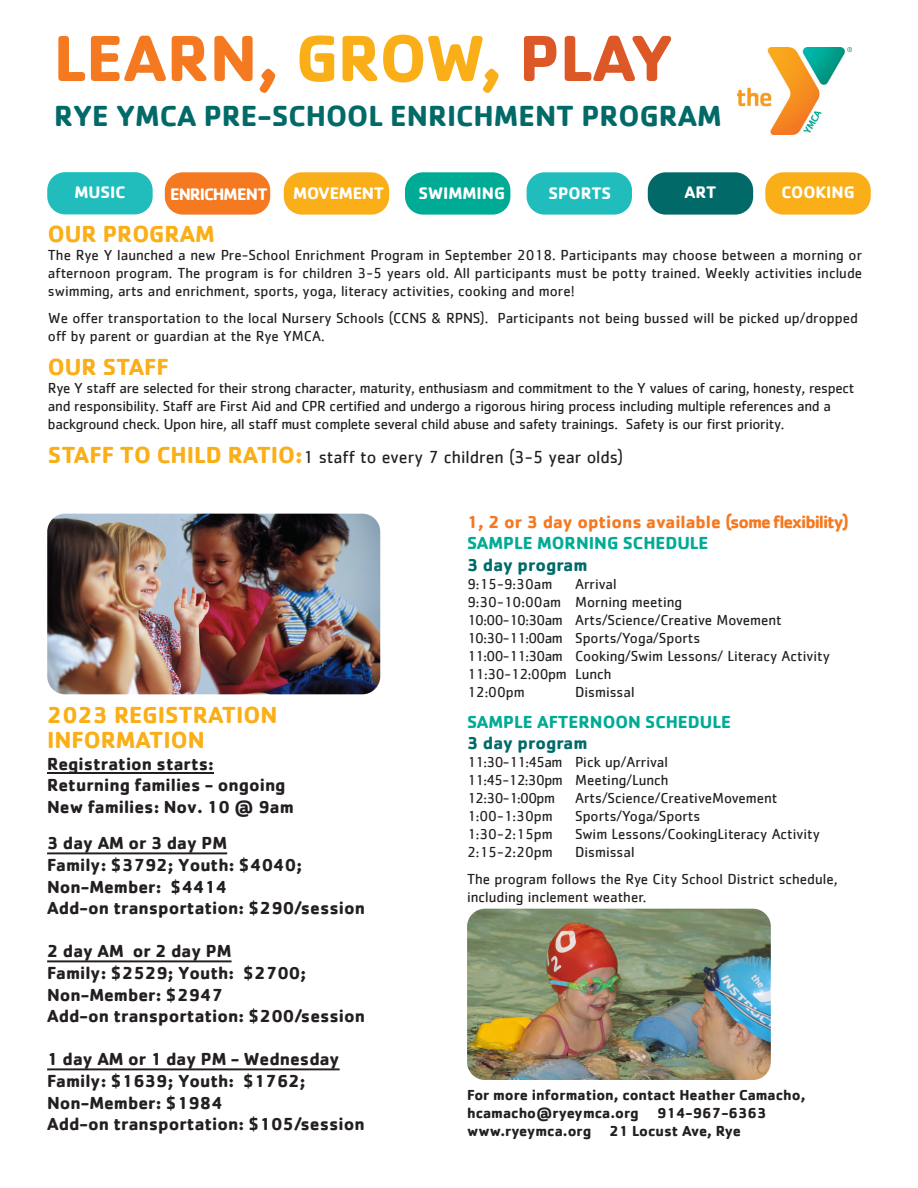
<style>
.page{position:relative;width:918px;height:1188px;background:#fff}
.page>*{position:absolute;margin:0;border:0;box-sizing:border-box;transform-origin:0 0}
.t1{font:700 67.5px "Cachet";color:#f47921}
.t2{font:700 30px "Cachet";color:#016a69}
.t3{font:700 24px/25.5px "Cachet";color:#faaf18}
.t4{font:700 18px/21.6px "Cachet";color:#231f20}
.t5{font:18px "Cachet";color:#231f20}
.t6{font:700 18px "Cachet";color:#00ab95}
.t7{font:700 18px "Cachet";color:#f47921}
.t8{font:700 18px "Cachet";color:#016a69}
.t9{font:700 17.25px "Cachet";color:#fff}
.t10{font:700 17.25px "Cachet";letter-spacing:-.06em;color:#fff}
.t11{font:700 17.25px "Cachet";letter-spacing:-.02em;color:#fff}
.t12{font:15px/18px "Cachet";color:#231f20}
.t13{font:15px/18px "Cachet";letter-spacing:-.02em;color:#231f20}
.t14{font:700 15px/18px "Cachet";color:#231f20}
.s1{color:#faaf18}
.s2{color:#dd5827}
.s3{font-weight:700;font-size:24px;color:#faaf18}
.s4{font-style:inherit}
</style>
<div class="page">
<img style="left:737px;top:47px;width:114px;height:87px">
<img style="left:467px;top:909px;width:304px;height:171px">
<div style="left:47px;top:172px;width:106px;height:42px;background:#21bdbd;border-radius:18px"></div>
<div style="left:165px;top:172px;width:105px;height:43px;background:#f47921;border-radius:18px"></div>
<div style="left:284px;top:172px;width:105px;height:43px;background:#faaf18;border-radius:18px"></div>
<div style="left:405px;top:172px;width:105px;height:43px;background:#00ab95;border-radius:18px"></div>
<div style="left:765px;top:172px;width:106px;height:43px;background:#faaf18;border-radius:18px"></div>
<div style="left:648px;top:172px;width:105px;height:43px;background:#016a69;border-radius:18px"></div>
<div style="left:527px;top:172px;width:105px;height:43px;background:#21bdbd;border-radius:18px"></div>
<img style="left:47px;top:514px;width:333px;height:180px">
<hr style="left:48px;top:772px;width:166px;height:2px;background:#231f20">
<hr style="left:47px;top:852px;width:180px;height:2px;background:#231f20">
<hr style="left:47px;top:960px;width:185px;height:2px;background:#231f20">
<hr style="left:47px;top:1068px;width:293px;height:2px;background:#231f20">
<p class="t1" style="left:54px;top:15px;width:621px">LEARN, <span class="s1">GROW,</span> <span class="s2">PLAY</span></p>
<p class="t2" style="left:54px;top:96px;width:669px">RYE YMCA PRE-SCHOOL ENRICHMENT PROGRAM</p>
<p class="t9" style="left:74px;top:181px;width:53px">MUSIC</p>
<p class="t10" style="left:170px;top:183px;width:99px">ENRICHMENT</p>
<p class="t11" style="left:293px;top:182px;width:92px">MOVEMENT</p>
<p class="t9" style="left:418px;top:182px;width:88px">SWIMMING</p>
<p class="t9" style="left:549px;top:182px;width:64px">SPORTS</p>
<p class="t9" style="left:685px;top:181px;width:33px">ART</p>
<p class="t9" style="left:781px;top:181px;width:75px">COOKING</p>
<p class="t3" style="left:48px;top:220px;width:168px">OUR PROGRAM</p>
<p class="t12" style="left:48px;top:245px;width:816px;text-align:justify">The Rye Y launched a new Pre-School Enrichment Program in September 2018. Participants may choose between a morning or afternoon program. The program is for children 3-5 years old. All participants must be potty trained. Weekly activities include swimming, arts and enrichment, sports, yoga, literacy activities, cooking and more!</p>
<p class="t12" style="left:48px;top:308px;width:811px">We offer transportation to the local Nursery Schools (CCNS &amp; RPNS). Participants not being bussed will be picked up/dropped off by parent or guardian at the Rye YMCA.</p>
<p class="t3" style="left:48px;top:353px;width:122px">OUR STAFF</p>
<p class="t13" style="left:48px;top:378px;width:808px">Rye Y staff are selected for their strong character, maturity, enthusiasm and commitment to the Y values of caring, honesty, respect and responsibility. Staff are First Aid and CPR certified and undergo a rigorous hiring process including multiple references and a background check. Upon hire, all staff must complete several child abuse and safety trainings. Safety is our first priority.</p>
<p class="t5" style="left:48px;top:447px;width:577px"><span class="s3">STAFF TO CHILD RATIO:</span>1 staff to every <span class="s4">7</span> children (3-5 year olds)</p>
<p class="t3" style="left:47px;top:701px;width:232px"><span class="s4">202</span>3 REGISTRATION<br>INFORMATION</p>
<p class="t4" style="left:47px;top:752px;width:248px">Registration starts:<br>Returning families - ongoing<br>New families: Nov. 10 @ 9am</p>
<p class="t4" style="left:47px;top:832px;width:319px">3 day AM or 3 day PM<br>Family: $3792; Youth: $4040;<br>Non-Member: $4414<br>Add-on transportation: $290/session</p>
<p class="t4" style="left:47px;top:940px;width:320px">2 day AM or 2 day PM<br>Family: $2529; Youth: $2700;<br>Non-Member: $2947<br>Add-on transportation: $200/session</p>
<p class="t4" style="left:47px;top:1048px;width:319px">1 day AM or 1 day PM - Wednesday<br>Family: $1639; Youth: $1762;<br>Non-Member: $1984<br>Add-on transportation: $105/session</p>
<p class="t7" style="left:467px;top:510px;width:383px">1, 2 or 3 day options available (some flexibility)</p>
<p class="t6" style="left:467px;top:532px;width:243px">SAMPLE MORNING SCHEDULE</p>
<p class="t8" style="left:467px;top:553px;width:122px">3 day program</p>
<p class="t12" style="left:467px;top:575px;width:87px">9:15-9:30am</p>
<p class="t12" style="left:575px;top:575px;width:43px">Arrival</p>
<p class="t12" style="left:467px;top:593px;width:217px">9:30-10:00am Morning meeting</p>
<p class="t12" style="left:467px;top:611px;width:316px">10:00-10:30am Arts/Science/Creative Movement</p>
<p class="t12" style="left:467px;top:629px;width:235px">10:30-11:00am Sports/Yoga/Sports</p>
<p class="t12" style="left:467px;top:647px;width:364px">11:00-11:30am Cooking/Swim Lessons/ Literacy Activity</p>
<p class="t12" style="left:467px;top:665px;width:146px">11:30-12:00pm Lunch<br>12:00pm</p>
<p class="t12" style="left:575px;top:683px;width:61px">Dismissal</p>
<p class="t6" style="left:467px;top:710px;width:265px">SAMPLE AFTERNOON SCHEDULE</p>
<p class="t8" style="left:467px;top:732px;width:122px">3 day program</p>
<p class="t12" style="left:467px;top:753px;width:202px">11:30-11:45am Pick up/Arrival</p>
<p class="t12" style="left:467px;top:771px;width:203px">11:45-12:30pm Meeting/Lunch</p>
<p class="t12" style="left:467px;top:789px;width:89px">12:30-1:00pm</p>
<p class="t12" style="left:575px;top:789px;width:204px">Arts/Science/CreativeMovement</p>
<p class="t12" style="left:467px;top:807px;width:87px">1:00-1:30pm</p>
<p class="t12" style="left:575px;top:807px;width:127px">Sports/Yoga/Sports</p>
<p class="t12" style="left:467px;top:825px;width:87px">1:30-2:15pm</p>
<p class="t12" style="left:575px;top:825px;width:246px">Swim Lessons/CookingLiteracy Activity</p>
<p class="t12" style="left:467px;top:843px;width:87px">2:15-2:20pm</p>
<p class="t12" style="left:575px;top:843px;width:61px">Dismissal</p>
<p class="t12" style="left:467px;top:870px;width:372px">The program follows the Rye City School District schedule, including inclement weather.</p>
<p class="t14" style="left:467px;top:1085px;width:340px">For more information, contact Heather Camacho,</p>
<p class="t14" style="left:467px;top:1103px;width:301px">hcamacho@ryeymca.org 914-967-6363 www.ryeymca.org 21 Locust Ave, Rye</p>
</div>
